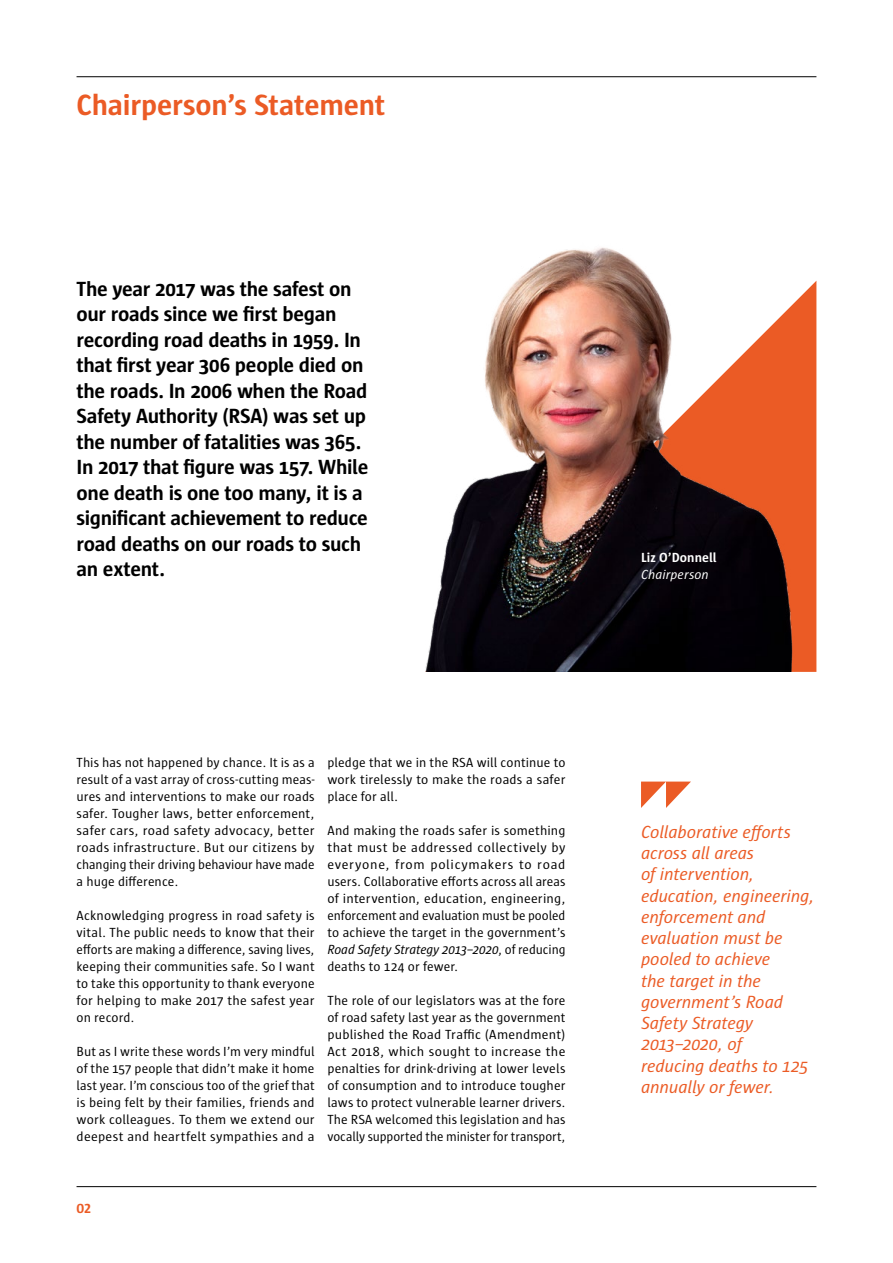
<style>
.page{position:relative;width:893px;height:1263px;background:#fff}
.page>*{position:absolute;margin:0;border:0;box-sizing:border-box;transform-origin:0 0}
.t1{font:700 30px "Sun";letter-spacing:-.005em;color:#eb5b25}
.t2{font:700 21px/25.5px "Sun";letter-spacing:-.015em;color:#000}
.t3{font:italic 18px/21.3px "Sun";letter-spacing:-.01em;color:#eb5b25}
.t4{font:13.5px/17px "Sun";letter-spacing:.005em;color:#000;text-align:justify}
.t5{font:700 13.5px "Sun";letter-spacing:.005em;color:#fff}
.t6{font:italic 13.5px "Sun";letter-spacing:.005em;color:#fff}
.t7{font:700 13.5px "Sun";color:#eb5b25}
.s1{font-style:italic}
</style>
<div class="page">
<img style="left:425px;top:247px;width:392px;height:425px">
<svg style="left:641px;top:781px;width:50px;height:27px"></svg>
<hr style="left:77px;top:76px;width:739px;height:1px;background:#000">
<hr style="left:77px;top:1186px;width:739px;height:1px;background:#000">
<h1 class="t1" style="left:77px;top:88px;width:310px">Chairperson’s Statement</h1>
<p class="t2" style="left:77px;top:276px;width:293px">The year 2017 was the safest on our roads since we first began recording road deaths in 1959. In that first year 306 people died on the roads. In 2006 when the Road<br>Safety Authority (RSA) was set up the number of fatalities was 365.<br>In 2017 that figure was 157. While one death is one too many, it is a significant achievement to reduce road deaths on our roads to such an extent.</p>
<p class="t4" style="left:77px;top:753px;width:240px">This has not happened by chance. It is as a result of a vast array of cross-cutting meas&shy;ures and interventions to make our roads safer. Tougher laws, better enforcement, safer cars, road safety advocacy, better roads infrastructure. But our citizens by changing their driving behaviour have made a huge difference.</p>
<p class="t4" style="left:77px;top:906px;width:240px">Acknowledging progress in road safety is vital. The public needs to know that their efforts are making a difference, saving lives, keeping their communities safe. So I want to take this opportunity to thank everyone for helping to make 2017 the safest year on record.</p>
<p class="t4" style="left:77px;top:1042px;width:240px">But as I write these words I’m very mindful of the 157 people that didn’t make it home last year. I’m conscious too of the grief that is being felt by their families, friends and work colleagues. To them we extend our deepest and heartfelt sympathies and a</p>
<p class="t4" style="left:327px;top:753px;width:240px">pledge that we in the RSA will continue to work tirelessly to make the roads a safer place for all.</p>
<p class="t4" style="left:327px;top:821px;width:240px">And making the roads safer is something that must be addressed collectively by everyone, from policymakers to road users. Collaborative efforts across all areas of intervention, education, engineering, enforcement and evaluation must be pooled to achieve the target in the government’s <span class="s1">Road Safety Strategy 2013–2020</span>, of reducing deaths to 124 or fewer.</p>
<p class="t4" style="left:327px;top:991px;width:240px">The role of our legislators was at the fore of road safety last year as the government published the Road Traffic (Amendment)<br>Act 2018, which sought to increase the penalties for drink-driving at lower levels of consumption and to introduce tougher laws to protect vulnerable learner drivers.<br>The RSA welcomed this legislation and has vocally supported the minister for transport,</p>
<p class="t7" style="left:77px;top:1201px;width:16px">02</p>
<p class="t5" style="left:641px;top:550px;width:77px">Liz O’Donnell</p>
<p class="t6" style="left:641px;top:567px;width:69px">Chairperson</p>
<p class="t3" style="left:641px;top:821px;width:175px">Collaborative efforts across all areas<br>of intervention, education, engineering, enforcement and evaluation must be pooled to achieve<br>the target in the government’s Road<br>Safety Strategy<br>2013–2020, of<br>reducing deaths to 125 annually or fewer.</p>
</div>
